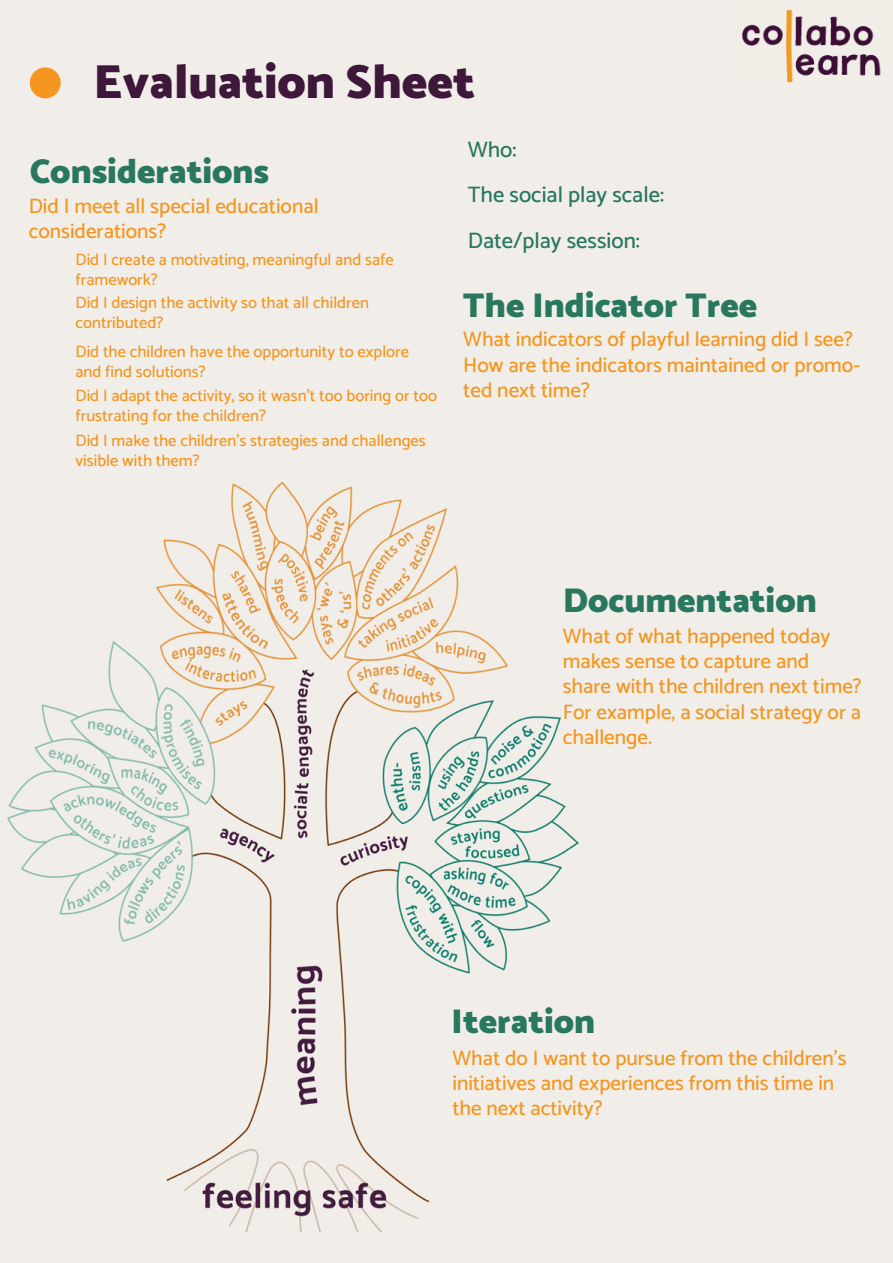
<style>
.page{position:relative;width:893px;height:1263px;background:#f1eee9}
.page>*{position:absolute;margin:0;border:0;box-sizing:border-box;transform-origin:0 0}
.t1{font:900 48px "Catamaran";color:#3e183b}
.t2{font:900 34.5px "Catamaran";color:#29775f}
.t3{font:500 22.5px/45.6px "Catamaran";color:#29775f}
.t4{font:500 21px/25.2px "Catamaran";color:#f49620}
.t5{font:500 16.5px/19.8px "Catamaran";color:#f49620}
</style>
<div class="page">
<div style="left:30px;top:67px;width:31px;height:31px;background:#f49620;border-radius:50%"></div>
<img style="left:0;top:469px;width:580px;height:762px">
<img style="left:736px;top:0;width:157px;height:91px">
<h1 class="t1" style="left:94px;top:45px;width:383px">Evaluation Sheet</h1>
<h2 class="t2" style="left:30px;top:145px;width:241px">Considerations</h2>
<p class="t4" style="left:29px;top:193px;width:291px">Did I meet all special educational considerations?</p>
<p class="t5" style="left:75px;top:249px;width:320px">Did I create a motivating, meaningful and safe framework?</p>
<p class="t5" style="left:75px;top:293px;width:295px">Did I design the activity so that all children contributed?</p>
<p class="t5" style="left:75px;top:341px;width:335px">Did the children have the opportunity to explore and find solutions?</p>
<p class="t5" style="left:75px;top:386px;width:363px">Did I adapt the activity, so it wasn’t too boring or too frustrating for the children?</p>
<p class="t5" style="left:75px;top:430px;width:352px">Did I make the children’s strategies and challenges visible with them?</p>
<p class="t3" style="left:468px;top:126px;width:198px">Who:<br>The social play scale:<br>Date/play session:</p>
<h2 class="t2" style="left:463px;top:279px;width:295px">The Indicator Tree</h2>
<p class="t4" style="left:463px;top:326px;width:398px">What indicators of playful learning did I see?<br>How are the indicators maintained or promo&shy;ted next time?</p>
<h2 class="t2" style="left:563px;top:574px;width:256px">Documentation</h2>
<p class="t4" style="left:563px;top:623px;width:300px">What of what happened today makes sense to capture and share with the children next time?<br>For example, a social strategy or a challenge.</p>
<h2 class="t2" style="left:451px;top:995px;width:145px">Iteration</h2>
<p class="t4" style="left:452px;top:1045px;width:396px">What do I want to pursue from the children’s initiatives and experiences from this time in the next activity?</p>
</div>
